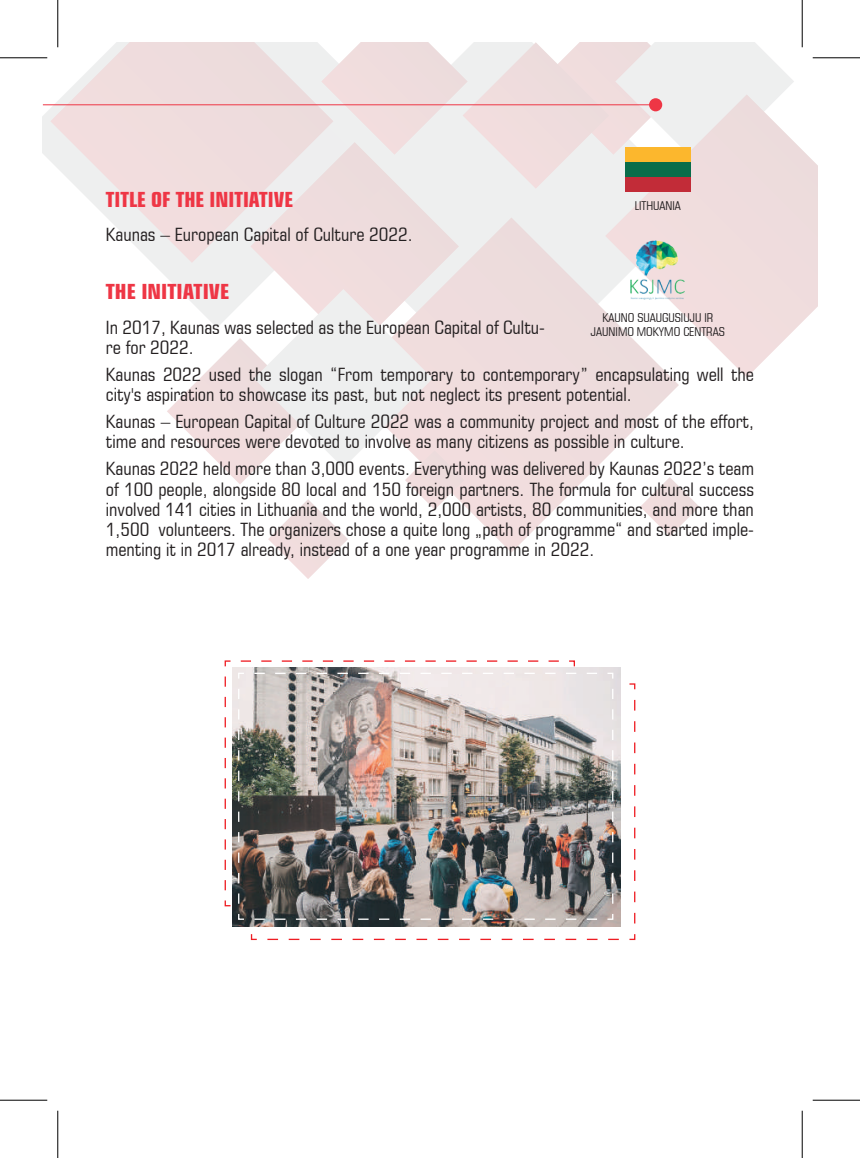
<style>
.page{position:relative;width:860px;height:1158px;background:#fff}
.page>*{position:absolute;margin:0;border:0;box-sizing:border-box;transform-origin:0 0}
.t1{font:700 condensed 21px "Square 721 BT";color:#ee3645}
.t2{font:700 condensed 21px "Square 721 BT";color:#ee3645;scale:1.05 1}
.t3{font:condensed 18.38px/20.1px "Square 721 BT";color:#231f20;scale:1.05 1}
.t4{font:condensed 12.25px/14.7px "Square 721 BT";color:#231f20;text-align:center}
</style>
<div class="page">
<svg style="left:43px;top:57px;width:207px;height:232px"></svg>
<svg style="left:459px;top:273px;width:220px;height:279px"></svg>
<svg style="left:640px;top:477px;width:59px;height:59px"></svg>
<svg style="left:250px;top:273px;width:209px;height:16px;background:#f1e3e3"></svg>
<svg style="left:167px;top:289px;width:297px;height:290px"></svg>
<svg style="left:206px;top:43px;width:588px;height:230px;background:#eee5e5"></svg>
<svg style="left:50px;top:43px;width:283px;height:220px;background:#f1e4e4"></svg>
<svg style="left:605px;top:94px;width:212px;height:283px"></svg>
<hr style="left:43px;top:104px;width:613px;height:1px;background:#ee3645">
<div style="left:649px;top:98px;width:13px;height:13px;background:#ee3645;border-radius:50%"></div>
<img style="left:625px;top:147px;width:65px;height:45px">
<img style="left:631px;top:240px;width:53px;height:60px">
<img style="left:224px;top:660px;width:412px;height:280px">
<hr style="left:0;top:57px;width:47px;height:2px;background:#fff">
<hr style="left:57px;top:0;width:2px;height:47px;background:#fff">
<hr style="left:0;top:57px;width:47px;height:1px;background:#000">
<hr style="left:812px;top:57px;width:48px;height:1px;background:#000">
<hr style="left:0;top:1099px;width:47px;height:1px;background:#000">
<hr style="left:812px;top:1099px;width:48px;height:1px;background:#000">
<hr style="left:57px;top:0;width:1px;height:47px;background:#000">
<hr style="left:57px;top:1110px;width:1px;height:47px;background:#000">
<hr style="left:802px;top:0;width:1px;height:47px;background:#000">
<hr style="left:802px;top:1110px;width:1px;height:47px;background:#000">
<p class="t1" style="left:106px;top:186px;width:189px">TITLE OF THE INITIATIVE</p>
<p class="t3" style="left:106px;top:224px;width:294px">Kaunas – European Capital of Culture 2022.</p>
<p class="t2" style="left:106px;top:279px;width:119px">THE INITIATIVE</p>
<p class="t3" style="left:106px;top:317px;width:419px">In 2017, Kaunas was selected as the European Capital of Cultu&shy;re for 2022.</p>
<p class="t3" style="left:106px;top:364px;width:618px">Kaunas 2022 used the slogan “From temporary to contemporary” encapsulating well the city's aspiration to showcase its past, but not neglect its present potential.</p>
<p class="t3" style="left:106px;top:411px;width:618px">Kaunas – European Capital of Culture 2022 was a community project and most of the effort, time and resources were devoted to involve as many citizens as possible in culture.</p>
<p class="t3" style="left:106px;top:458px;width:619px;text-align:justify">Kaunas 2022 held more than 3,000 events. Everything was delivered by Kaunas 2022’s team of 100 people, alongside 80 local and 150 foreign partners. The formula for cultural success involved 141 cities in Lithuania and the world, 2,000 artists, 80 communities, and more than 1,500 volunteers. The organizers chose a quite long „path of programme“ and started imple&shy;menting it in 2017 already, instead of a one year programme in 2022.</p>
<p class="t4" style="left:635px;top:198px;width:47px">LITHUANIA</p>
<p class="t4" style="left:591px;top:310px;width:135px">KAUNO SUAUGUSIUJU IR<br>JAUNIMO MOKYMO CENTRAS</p>
</div>
